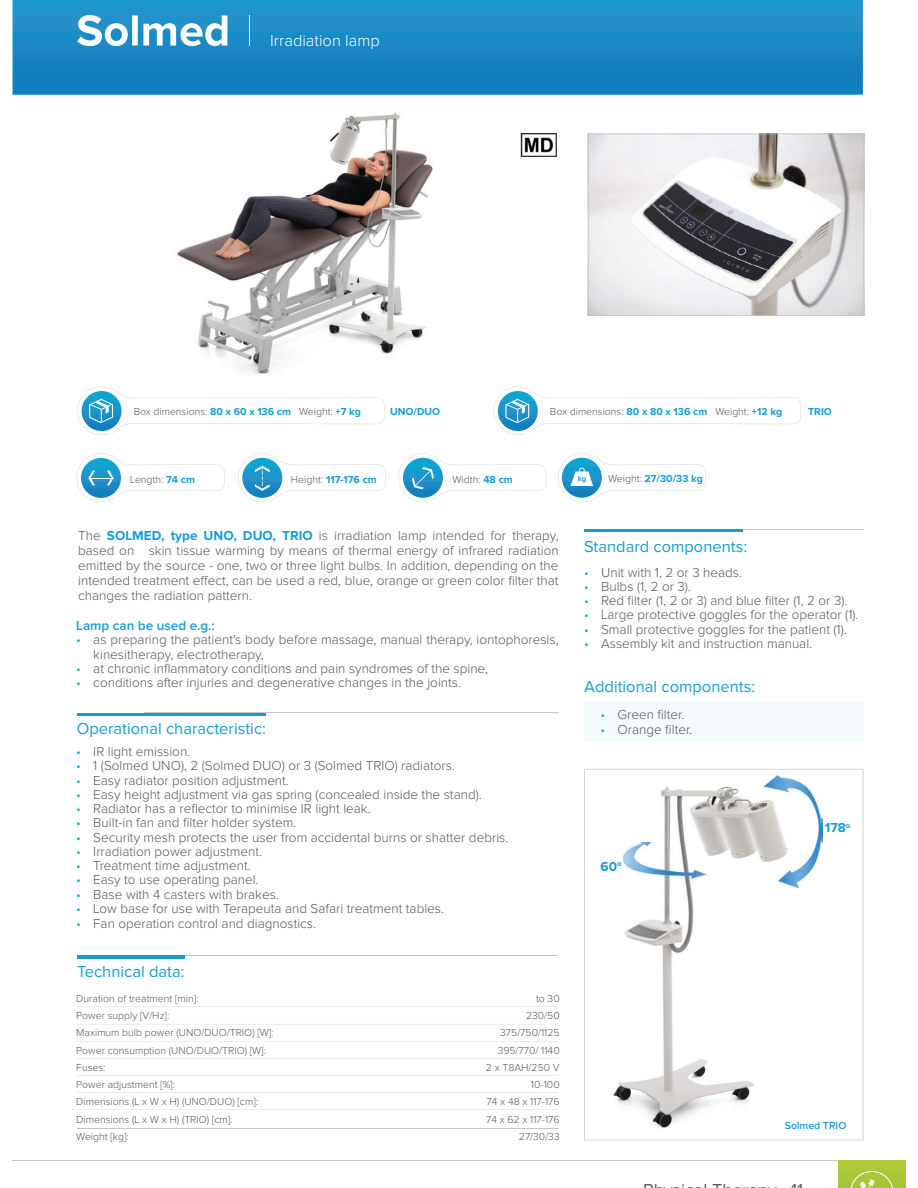
<style>
.page{position:relative;width:918px;height:1188px;background:#fff}
.page>*{position:absolute;margin:0;border:0;box-sizing:border-box;transform-origin:0 0}
.t1{font:16.5px "Proxima Nova";color:#179dd4}
.t2{font:300 16.5px "Proxima Nova";color:#fff}
.t3{font:300 13.5px/15px "Proxima Nova";color:#575655;text-align:justify}
.t4{font:600 13.5px "Proxima Nova";color:#189cd3}
.t5{font:700 13.5px "Proxima Nova";color:#179dd4}
.t6{font:300 10.5px/17.2px "Proxima Nova";color:#575655}
.t7{font:700 10.5px "Proxima Nova";color:#179dd4}
.t8{font:600 10.5px "Proxima Nova";color:#179dd4}
.t9{font:700 7.65px "Proxima Nova";color:#179dd4}
.s1{font-weight:700;color:#179dd4}
.s2{font-weight:300;color:#575655}
.s3{font-weight:700;color:#189cd3}
.s4{color:#13b0de}
</style>
<div class="page">
<svg style="left:13px;top:0;width:850px;height:95px;background:#1988c3"></svg>
<hr style="left:13px;top:1160px;width:892px;height:1px;background:#c6c5c5">
<div style="left:839px;top:1160px;width:66px;height:28px;background:#acc937"></div>
<svg style="left:850px;top:1171px;width:43px;height:17px"></svg>
<div style="left:584px;top:701px;width:279px;height:40px;background:#f5fafc"></div>
<svg style="left:584px;top:769px;width:279px;height:371px"></svg>
<img style="left:249px;top:15px;width:1px;height:31px">
<img style="left:177px;top:112px;width:256px;height:262px">
<hr style="left:144px;top:713px;width:415px;height:1px;background:#c6c5c5">
<hr style="left:77px;top:713px;width:189px;height:3px;background:#179dd4">
<hr style="left:663px;top:529px;width:200px;height:1px;background:#c6c5c5">
<hr style="left:584px;top:529px;width:158px;height:3px;background:#179dd4">
<hr style="left:179px;top:956px;width:379px;height:1px;background:#c6c5c5">
<hr style="left:77px;top:956px;width:107px;height:3px;background:#179dd4">
<hr style="left:77px;top:1109px;width:481px;height:1px;background:#c6c5c5">
<hr style="left:77px;top:1092px;width:481px;height:1px;background:#c6c5c5">
<hr style="left:77px;top:1075px;width:481px;height:1px;background:#c6c5c5">
<hr style="left:77px;top:1058px;width:481px;height:1px;background:#c6c5c5">
<hr style="left:77px;top:1041px;width:481px;height:1px;background:#c6c5c5">
<hr style="left:77px;top:1024px;width:481px;height:1px;background:#c6c5c5">
<hr style="left:77px;top:1007px;width:481px;height:1px;background:#c6c5c5">
<svg style="left:588px;top:134px;width:276px;height:182px"></svg>
<img style="left:77px;top:15px;width:150px;height:31px">
<div style="left:272px;top:35px;width:107px;height:14px;background:#1b89c5"></div>
<img style="left:624px;top:842px;width:82px;height:36px">
<img style="left:764px;top:775px;width:58px;height:113px">
<svg style="left:77px;top:453px;width:629px;height:49px"></svg>
<svg style="left:77px;top:387px;width:308px;height:48px"></svg>
<svg style="left:494px;top:387px;width:307px;height:48px"></svg>
<hr style="left:77px;top:1128px;width:481px;height:1px;background:#c6c5c5">
<img style="left:520px;top:133px;width:37px;height:24px">
<p class="t2" style="left:270px;top:35px;width:111px">Irradiation lamp</p>
<p class="t6" style="left:134px;top:403px;width:229px">Box dimensions: <span class="s1">80 x 60 x 136 cm</span> Weight: <span class="s1">+7 kg</span></p>
<p class="t7" style="left:390px;top:408px;width:52px">UNO/DUO</p>
<p class="t6" style="left:550px;top:403px;width:234px">Box dimensions: <span class="s1">80 x 80 x 136 cm</span> Weight: <span class="s1">+12 kg</span></p>
<p class="t7" style="left:808px;top:408px;width:25px">TRIO</p>
<p class="t6" style="left:130px;top:472px;width:66px">Length: <span class="s1">74 cm</span></p>
<p class="t7" style="left:291px;top:476px;width:87px"><span class="s2">Height:</span> 117-176 cm</p>
<p class="t6" style="left:452px;top:472px;width:62px">Width: <span class="s1">48 cm</span></p>
<p class="t7" style="left:608px;top:475px;width:96px"><span class="s2">Weight:</span> 27/30/33 kg</p>
<p class="t9" style="left:578px;top:476px;width:10px">kg</p>
<p class="t3" style="left:78px;top:529px;width:482px">The <span class="s3">SOLMED, type UNO, DUO, TRIO</span> is irradiation lamp intended for therapy, based on skin tissue warming by means of thermal energy of infrared radiation emitted by the source - one, two or three light bulbs. In addition, depending on the intended treatment effect, can be used a red, blue, orange or green color filter that changes the radiation pattern.</p>
<p class="t4" style="left:76px;top:621px;width:140px">Lamp can be used e.g.:</p>
<p class="t3" style="left:93px;top:634px;width:467px;line-height:14.2px;text-indent:-17px"><span class="s4">•</span> as preparing the patient's body before massage, manual therapy, iontophoresis, kinesitherapy, electrotherapy,</p>
<p class="t3" style="left:76px;top:662px;width:413px"><span class="s4">•</span> at chronic inflammatory conditions and pain syndromes of the spine,</p>
<p class="t3" style="left:76px;top:676px;width:386px"><span class="s4">•</span> conditions after injuries and degenerative changes in the joints.</p>
<p class="t1" style="left:77px;top:723px;width:191px">Operational characteristic:</p>
<p class="t3" style="left:76px;top:745px;width:115px"><span class="s4">•</span> IR light emission.</p>
<p class="t3" style="left:76px;top:760px;width:380px"><span class="s4">•</span> 1 (Solmed UNO), 2 (Solmed DUO) or 3 (Solmed TRIO) radiators.</p>
<p class="t3" style="left:76px;top:774px;width:214px"><span class="s4">•</span> Easy radiator position adjustment.</p>
<p class="t3" style="left:76px;top:788px;width:407px"><span class="s4">•</span> Easy height adjustment via gas spring (concealed inside the stand).</p>
<p class="t3" style="left:76px;top:802px;width:296px"><span class="s4">•</span> Radiator has a reflector to minimise IR light leak.</p>
<p class="t3" style="left:76px;top:817px;width:222px"><span class="s4">•</span> Built-in fan and filter holder system.</p>
<p class="t3" style="left:76px;top:831px;width:434px"><span class="s4">•</span> Security mesh protects the user from accidental burns or shatter debris.</p>
<p class="t3" style="left:76px;top:845px;width:187px"><span class="s4">•</span> Irradiation power adjustment.</p>
<p class="t3" style="left:76px;top:859px;width:176px"><span class="s4">•</span> Treatment time adjustment.</p>
<p class="t3" style="left:76px;top:874px;width:184px"><span class="s4">•</span> Easy to use operating panel.</p>
<p class="t3" style="left:76px;top:888px;width:204px"><span class="s4">•</span> Base with 4 casters with brakes.</p>
<p class="t3" style="left:76px;top:902px;width:369px"><span class="s4">•</span> Low base for use with Terapeuta and Safari treatment tables.</p>
<p class="t3" style="left:76px;top:917px;width:241px"><span class="s4">•</span> Fan operation control and diagnostics.</p>
<p class="t1" style="left:77px;top:967px;width:109px">Technical data:</p>
<p class="t6" style="left:76px;top:991px;width:199px">Duration of treatment [min]:<br>Power supply [V/Hz]:<br>Maximum bulb power (UNO/DUO/TRIO) [W]:<br>Power consumption (UNO/DUO/TRIO) [W]:<br>Fuses:<br>Power adjustment [%]:<br>Dimensions (L x W x H) (UNO/DUO) [cm]:<br>Dimensions (L x W x H) (TRIO) [cm]:<br>Weight [kg]:</p>
<p class="t6" style="left:486px;top:991px;width:75px;text-align:right">to 30<br>230/50<br>375/750/1125<br>395/770/ 1140<br>2 x T8AH/250 V<br>10-100<br>74 x 48 x 117-176<br>74 x 62 x 117-176<br>27/30/33</p>
<p class="t1" style="left:584px;top:542px;width:165px">Standard components:</p>
<p class="t3" style="left:584px;top:566px;width:159px"><span class="s4">•</span> Unit with 1, 2 or 3 heads.</p>
<p class="t3" style="left:584px;top:580px;width:108px"><span class="s4">•</span> Bulbs (1, 2 or 3).</p>
<p class="t3" style="left:584px;top:594px;width:265px"><span class="s4">•</span> Red filter (1, 2 or 3) and blue filter (1, 2 or 3).</p>
<p class="t3" style="left:584px;top:609px;width:276px"><span class="s4">•</span> Large protective goggles for the operator (1).</p>
<p class="t3" style="left:584px;top:623px;width:264px"><span class="s4">•</span> Small protective goggles for the patient (1).</p>
<p class="t3" style="left:584px;top:637px;width:230px"><span class="s4">•</span> Assembly kit and instruction manual.</p>
<p class="t1" style="left:584px;top:682px;width:172px">Additional components:</p>
<p class="t3" style="left:601px;top:709px;width:85px"><span class="s4">•</span> Green filter.</p>
<p class="t3" style="left:601px;top:723px;width:93px"><span class="s4">•</span> Orange filter.</p>
<p class="t5" style="left:601px;top:862px;width:23px">60<sup>o</sup></p>
<p class="t5" style="left:825px;top:823px;width:27px">178<sup>o</sup></p>
<p class="t8" style="left:785px;top:1122px;width:63px">Solmed TRIO</p>
</div>
